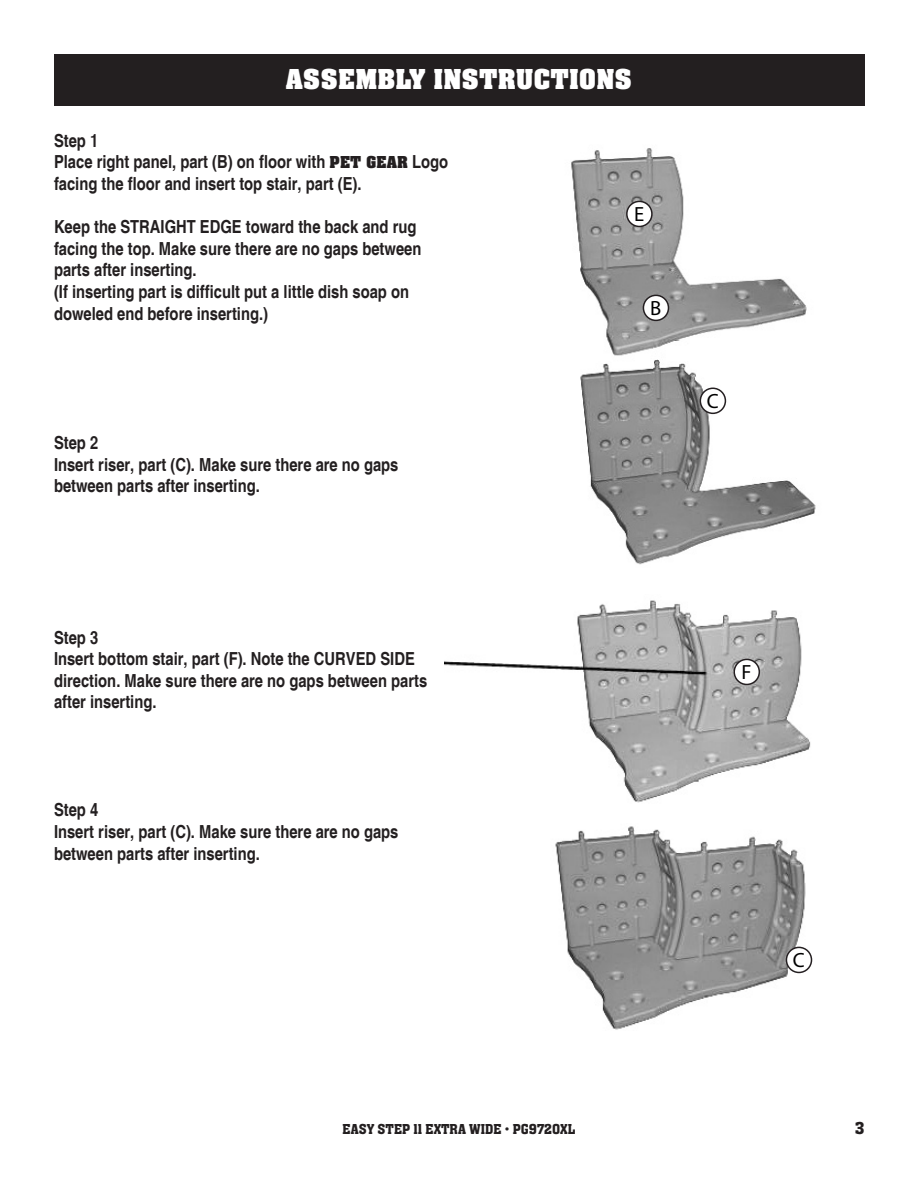
<style>
.page{position:relative;width:918px;height:1188px;background:#fff}
.page>*{position:absolute;margin:0;border:0;box-sizing:border-box;transform-origin:0 0}
.t1{font:700 30px "Aachen Std";color:#fff}
.t2{font:20.55px "Myriad Pro";color:#000}
.t3{font:700 condensed 18px/21.6px "Helvetica";color:#231f20}
.t4{font:500 18px "Aachen Std";color:#231f20}
.t5{font:500 15px "Aachen Std";color:#231f20}
.s1{font-family:"Aachen Std";font-stretch:normal}
</style>
<div class="page">
<div style="left:54px;top:54px;width:810px;height:52px;background:#231f20"></div>
<img style="left:571px;top:148px;width:245px;height:417px">
<div style="left:627px;top:201px;width:25px;height:25px;background:#fff;border-radius:50%"></div>
<div style="left:626px;top:201px;width:27px;height:26px;border:2px solid #241f21;border-radius:50%"></div>
<div style="left:643px;top:295px;width:25px;height:25px;background:#fff;border-radius:50%"></div>
<div style="left:643px;top:295px;width:26px;height:26px;border:2px solid #241f21;border-radius:50%"></div>
<div style="left:700px;top:388px;width:25px;height:25px;background:#fff;border-radius:50%"></div>
<div style="left:700px;top:388px;width:26px;height:26px;border:2px solid #241f21;border-radius:50%"></div>
<img style="left:555px;top:826px;width:255px;height:204px">
<img style="left:444px;top:600px;width:367px;height:203px">
<div style="left:734px;top:659px;width:25px;height:25px;background:#fff;border-radius:50%"></div>
<div style="left:733px;top:659px;width:27px;height:26px;border:2px solid #241f21;border-radius:50%"></div>
<div style="left:786px;top:947px;width:26px;height:25px;background:#fff;border-radius:50%"></div>
<div style="left:786px;top:947px;width:26px;height:26px;border:2px solid #241f21;border-radius:50%"></div>
<p class="t1" style="left:286px;top:63px;width:348px">ASSEMBLY INSTRUCTIONS</p>
<p class="t3" style="left:54px;top:130px;width:46px">Step 1</p>
<p class="t3" style="left:54px;top:151px;width:396px">Place right panel, part (B) on floor with <span class="s1">PET GEAR</span> Logo facing the floor and insert top stair, part (E).</p>
<p class="t3" style="left:54px;top:216px;width:364px">Keep the STRAIGHT EDGE toward the back and rug</p>
<p class="t3" style="left:54px;top:238px;width:369px">facing the top. Make sure there are no gaps between</p>
<p class="t3" style="left:54px;top:259px;width:144px">parts after inserting.</p>
<p class="t3" style="left:54px;top:281px;width:357px">(If inserting part is difficult put a little dish soap on</p>
<p class="t3" style="left:54px;top:303px;width:216px">doweled end before inserting.)</p>
<p class="t2" style="left:634px;top:201px;width:12px">E</p>
<p class="t2" style="left:650px;top:295px;width:13px">B</p>
<p class="t3" style="left:54px;top:432px;width:46px">Step 2</p>
<p class="t3" style="left:54px;top:454px;width:346px">Insert riser, part (C). Make sure there are no gaps</p>
<p class="t3" style="left:54px;top:475px;width:207px">between parts after inserting.</p>
<p class="t2" style="left:707px;top:388px;width:13px">C</p>
<p class="t3" style="left:54px;top:627px;width:46px">Step 3</p>
<p class="t3" style="left:54px;top:648px;width:362px">Insert bottom stair, part (F). Note the CURVED SIDE</p>
<p class="t3" style="left:54px;top:670px;width:375px">direction. Make sure there are no gaps between parts</p>
<p class="t3" style="left:54px;top:691px;width:104px">after inserting.</p>
<p class="t3" style="left:54px;top:799px;width:46px">Step 4</p>
<p class="t3" style="left:54px;top:821px;width:346px">Insert riser, part (C). Make sure there are no gaps between parts after inserting.</p>
<p class="t2" style="left:742px;top:659px;width:12px">F</p>
<p class="t2" style="left:793px;top:947px;width:13px">C</p>
<p class="t5" style="left:343px;top:1121px;width:234px">EASY STEP 11 EXTRA WIDE • PG9720XL</p>
<p class="t4" style="left:855px;top:1118px;width:11px">3</p>
</div>
